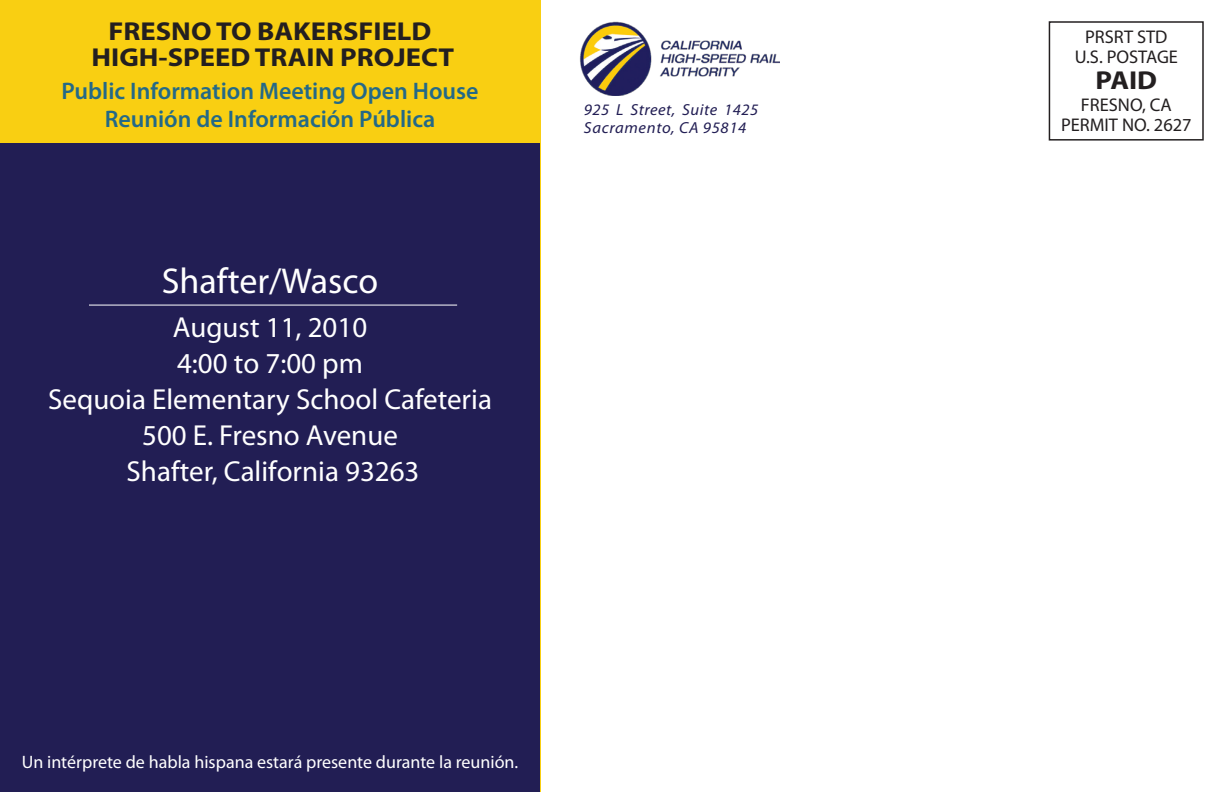
<style>
.page{position:relative;width:1224px;height:792px;background:#fff}
.page>*{position:absolute;margin:0;border:0;box-sizing:border-box;transform-origin:0 0}
.t1{font:36px "Myriad Pro";color:#fff}
.t2{font:29px/36px "Myriad Pro";color:#fff;text-align:center}
.t3{font:700 26px/26px "Myriad Pro";color:#231f20;text-align:center;scale:1.1 1}
.t4{font:600 24px/28px "Myriad Pro";color:#246987;text-align:center}
.t5{font:18.4px/20px "Myriad Pro";color:#231f20;text-align:center}
.t6{font:18px "Myriad Pro";color:#fff}
.t7{font:italic 16px/18px "Myriad Pro";letter-spacing:.03em;color:#221e54;scale:1.04 1}
</style>
<div class="page">
<div style="left:0;top:0;width:541px;height:792px;background:#f9cf12"></div>
<div style="left:0;top:143px;width:540px;height:649px;background:#221e54"></div>
<hr style="left:89px;top:305px;width:368px;height:1px;background:#fff">
<div style="left:1049px;top:21px;width:155px;height:120px;border:2px solid #231f20"></div>
<img style="left:580px;top:21px;width:200px;height:75px">
<p class="t3" style="left:91px;top:17px;width:331px">FRESNO TO BAKERSFIELD<br>HIGH-SPEED TRAIN PROJECT</p>
<p class="t4" style="left:61px;top:76px;width:419px">Public Information Meeting Open House<br>Reunión de Información Pública</p>
<p class="t1" style="left:162px;top:258px;width:218px">Shafter/Wasco</p>
<p class="t2" style="left:48px;top:308px;width:445px">August 11, 2010<br>4:00 to 7:00 pm<br>Sequoia Elementary School Cafeteria<br>500 E. Fresno Avenue<br>Shafter, California 93263</p>
<p class="t7" style="left:584px;top:100px;width:169px">925 L Street, Suite 1425<br>Sacramento, CA 95814</p>
<p class="t6" style="left:22px;top:750px;width:498px">Un intérprete de habla hispana estará presente durante la reunión.</p>
<p class="t5" style="left:1075px;top:27px;width:105px">PRSRT STD<br>U.S. POSTAGE</p>
<p class="t3" style="left:1095px;top:67px;width:58px">PAID</p>
<p class="t5" style="left:1061px;top:95px;width:132px">FRESNO, CA<br>PERMIT NO. 2627</p>
</div>
